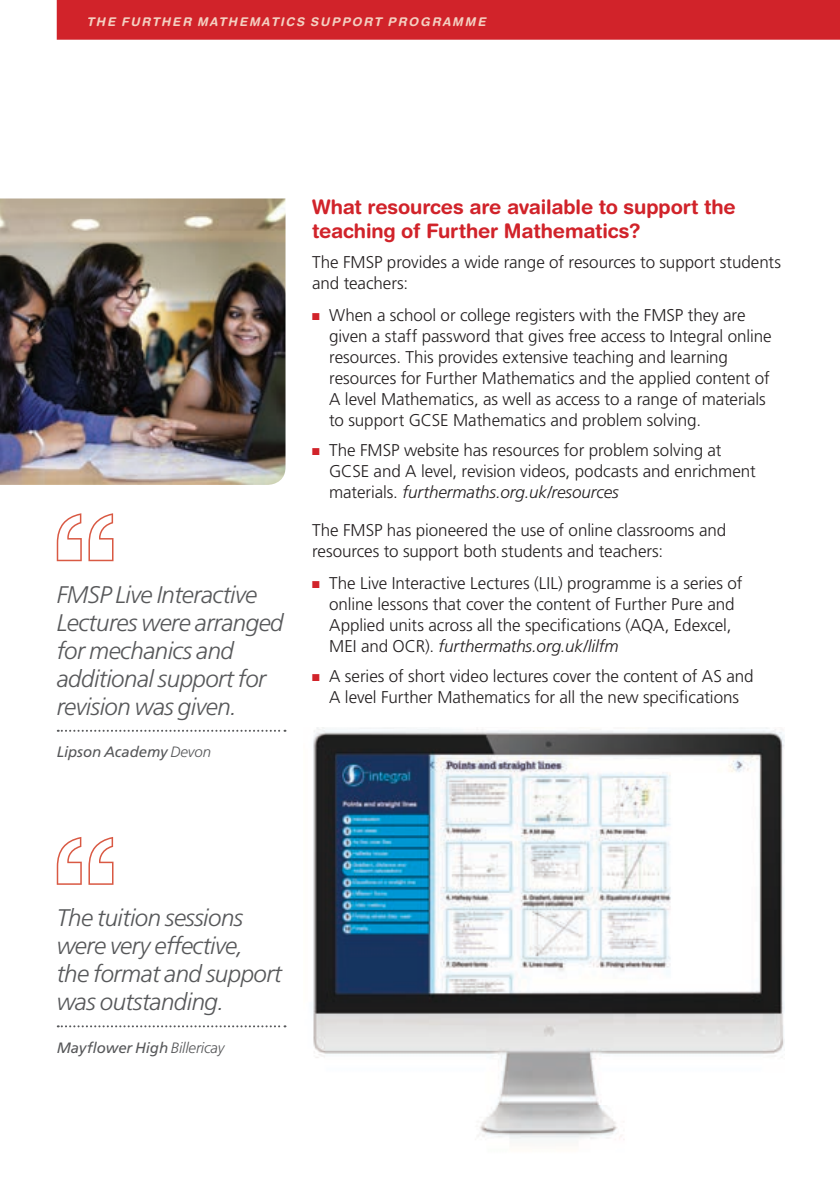
<style>
.page{position:relative;width:840px;height:1191px;background:#fff}
.page>*{position:absolute;margin:0;border:0;box-sizing:border-box;transform-origin:0 0}
.t1{font:italic 300 24px/28px "Frutiger";letter-spacing:-.02em;color:#57585a}
.t2{font:700 20px/24px "Helvetica Rounded";letter-spacing:-.005em;color:#d1232a}
.t3{font:300 17px/21px "Frutiger";letter-spacing:-.005em;color:#231f20}
.t4{font:italic 15px "Frutiger";letter-spacing:-.005em;color:#57585a}
.t5{font:italic 700 12px "Helvetica Rounded";letter-spacing:.15em;color:#f4d0c1}
.s1{font-weight:300}
.s2{color:#d1232a}
.s3{font-style:italic}
</style>
<div class="page">
<div style="left:57px;top:0;width:782px;height:40px;background:#d1232a"></div>
<div style="left:88px;top:18px;width:398px;height:9px;background:#d1232a"></div>
<img style="left:313px;top:727px;width:471px;height:413px">
<img style="left:0;top:198px;width:285px;height:287px">
<svg style="left:58px;top:730px;width:227px;height:2px"></svg>
<svg style="left:57px;top:513px;width:56px;height:48px"></svg>
<svg style="left:58px;top:1025px;width:227px;height:2px"></svg>
<svg style="left:57px;top:837px;width:56px;height:47px"></svg>
<p class="t5" style="left:86px;top:15px;width:400px">THE FURTHER MATHEMATICS SUPPORT PROGRAMME</p>
<h1 class="t1" style="left:57px;top:580px;width:228px">FMSP Live Interactive<br>Lectures were arranged for mechanics and additional support for revision was given.</h1>
<p class="t4" style="left:57px;top:743px;width:156px">Lipson Academy <span class="s1">Devon</span></p>
<p class="t2" style="left:312px;top:195px;width:425px">What resources are available to support the teaching of Further Mathematics?</p>
<p class="t3" style="left:312px;top:251px;width:470px">The FMSP provides a wide range of resources to support students and teachers:</p>
<p class="t3" style="left:329px;top:305px;width:443px;text-indent:-17px"><span class="s2">■</span> When a school or college registers with the FMSP they are given a staff password that gives free access to Integral online resources. This provides extensive teaching and learning resources for Further Mathematics and the applied content of A level Mathematics, as well as access to a range of materials to support GCSE Mathematics and problem solving.</p>
<p class="t3" style="left:329px;top:439px;width:428px;text-indent:-17px"><span class="s2">■</span> The FMSP website has resources for problem solving at<br>GCSE and A level, revision videos, podcasts and enrichment materials. <span class="s3">furthermaths.org.uk/resources</span></p>
<p class="t3" style="left:312px;top:519px;width:415px">The FMSP has pioneered the use of online classrooms and resources to support both students and teachers:</p>
<p class="t3" style="left:329px;top:572px;width:414px;text-indent:-17px"><span class="s2">■</span> The Live Interactive Lectures (LIL) programme is a series of online lessons that cover the content of Further Pure and Applied units across all the specifications (AQA, Edexcel, MEI and OCR). <span class="s3">furthermaths.org.uk/lilfm</span></p>
<p class="t3" style="left:312px;top:665px;width:442px;text-align:center"><span class="s2">■</span> A series of short video lectures cover the content of AS and<br>A level Further Mathematics for all the new specifications</p>
<h1 class="t1" style="left:57px;top:904px;width:226px">The tuition sessions were very effective,<br>the format and support was outstanding.</h1>
<p class="t4" style="left:57px;top:1039px;width:169px">Mayflower High <span class="s1">Billericay</span></p>
</div>
